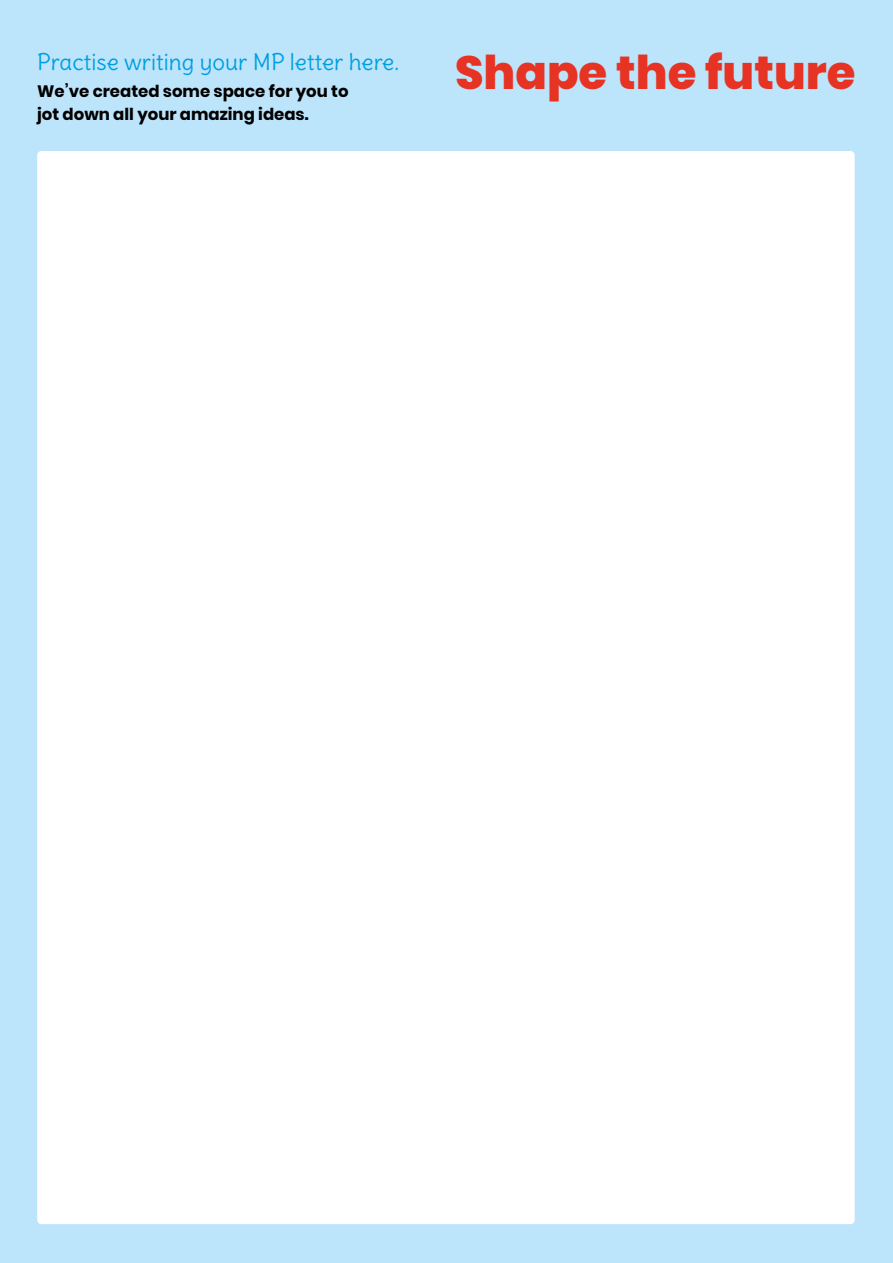
<style>
.page{position:relative;width:893px;height:1263px;background:#bce4fa}
.page>*{position:absolute;margin:0;border:0;box-sizing:border-box;transform-origin:0 0}
.t1{font:800 46.5px "Poppins";color:#e63323}
.t2{font:22.5px "Delius";color:#009fe3}
.t3{font:700 16.5px/22.5px "Poppins";color:#000}
</style>
<div class="page">
<div style="left:37px;top:151px;width:818px;height:1073px;background:#fff;border-radius:4px"></div>
<h2 class="t2" style="left:37px;top:48px;width:363px">Practise writing your MP letter here.</h2>
<p class="t3" style="left:37px;top:80px;width:313px">We’ve created some space for you to jot down all your amazing ideas.</p>
<h1 class="t1" style="left:455px;top:46px;width:402px">Shape the future</h1>
</div>
